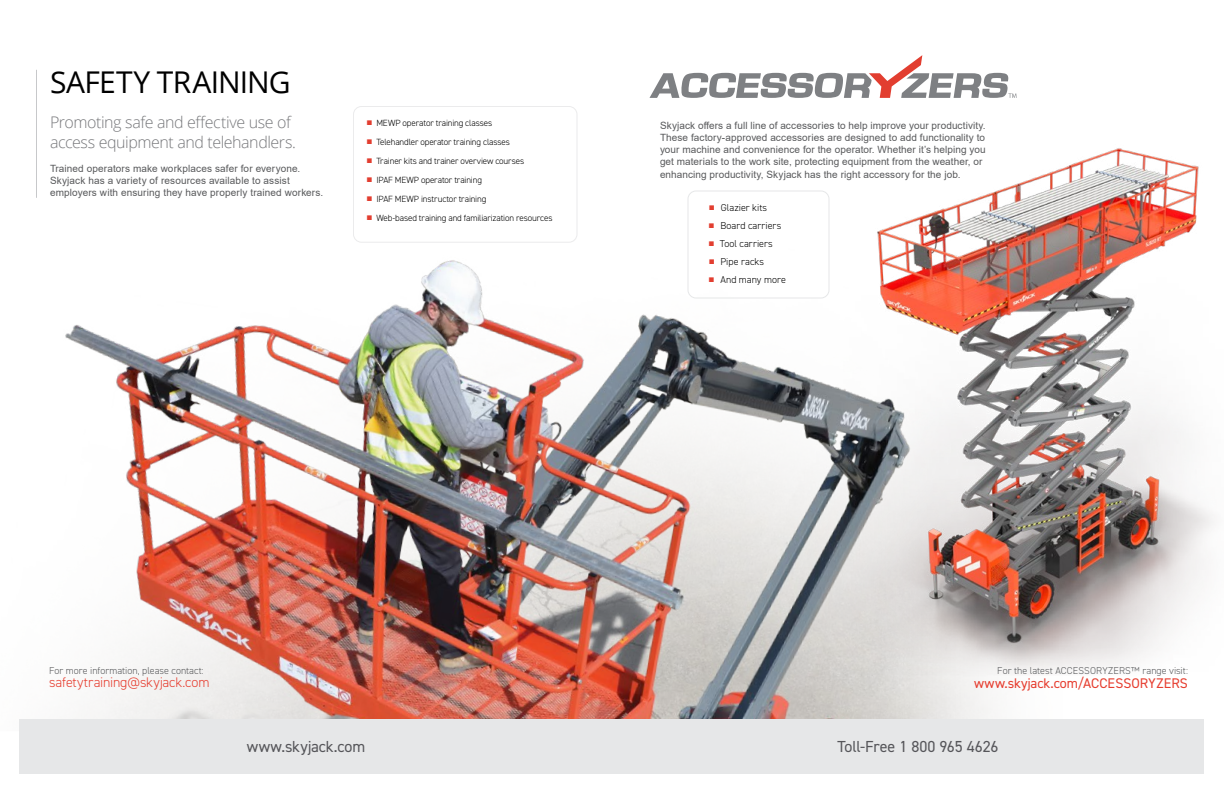
<style>
.page{position:relative;width:1224px;height:792px;background:#fff}
.page>*{position:absolute;margin:0;border:0;box-sizing:border-box;transform-origin:0 0}
.t1{font:30px "Open Sans";letter-spacing:-.015em;color:#000}
.t2{font:300 16px/20px "Open Sans";letter-spacing:-.025em;color:#77787b}
.t3{font:16px "DIN2014";letter-spacing:-.005em;color:#56565a}
.t4{font:14px "DIN2014";color:#e63e30}
.t5{font:300 14px "DIN2014";letter-spacing:-.01em;color:#e63e30}
.t6{font:10px/12px "Arial";letter-spacing:.01em;color:#58595b}
.t7{font:300 10px "DIN2014";letter-spacing:.005em;color:#58595b}
.t8{font:300 10px "DIN2014";color:#000}
.t9{font:300 9px "DIN2014";letter-spacing:-.02em;color:#000}
.s1{font-family:"Arial";font-weight:400;font-size:10px;color:#e23e30}
.s2{font-family:"Arial";font-weight:400;color:#e23e30}
</style>
<div class="page">
<img style="left:19px;top:234px;width:974px;height:497px">
<div style="left:20px;top:719px;width:1184px;height:55px;background:#e6e7e8"></div>
<div style="left:353px;top:106px;width:225px;height:137px;border:1px solid #ebebec;border-radius:8px"></div>
<hr style="left:36px;top:70px;width:1px;height:127px;background:#c7c8ca">
<img style="left:700px;top:148px;width:514px;height:559px">
<div style="left:688px;top:190px;width:142px;height:108px;border:1px solid #e6e7e8;border-radius:8px"></div>
<svg style="left:650px;top:55px;width:367px;height:43px"></svg>
<h1 class="t1" style="left:50px;top:61px;width:242px">SAFETY TRAINING</h1>
<h2 class="t2" style="left:50px;top:112px;width:247px">Promoting safe and effective use of access equipment and telehandlers.</h2>
<p class="t6" style="left:50px;top:163px;width:275px">Trained operators make workplaces safer for everyone.<br>Skyjack has a variety of resources available to assist employers with ensuring they have properly trained workers.</p>
<p class="t9" style="left:366px;top:117px;width:127px"><span class="s1">■</span> MEWP operator training classes</p>
<p class="t9" style="left:366px;top:136px;width:145px"><span class="s1">■</span> Telehandler operator training classes</p>
<p class="t9" style="left:366px;top:155px;width:159px"><span class="s1">■</span> Trainer kits and trainer overview courses</p>
<p class="t9" style="left:366px;top:174px;width:117px"><span class="s1">■</span> IPAF MEWP operator training</p>
<p class="t9" style="left:366px;top:193px;width:121px"><span class="s1">■</span> IPAF MEWP instructor training</p>
<p class="t9" style="left:366px;top:212px;width:188px"><span class="s1">■</span> Web-based training and familiarization resources</p>
<p class="t6" style="left:660px;top:120px;width:327px;text-align:justify">Skyjack offers a full line of accessories to help improve your productivity.<br>These factory-approved accessories are designed to add functionality to your machine and convenience for the operator. Whether it’s helping you get materials to the work site, protecting equipment from the weather, or</p>
<p class="t6" style="left:660px;top:169px;width:302px">enhancing productivity, Skyjack has the right accessory for the job.</p>
<p class="t8" style="left:709px;top:202px;width:60px"><span class="s2">■</span> Glazier kits</p>
<p class="t8" style="left:708px;top:220px;width:74px"><span class="s2">■</span> Board carriers</p>
<p class="t8" style="left:708px;top:238px;width:66px"><span class="s2">■</span> Tool carriers</p>
<p class="t8" style="left:709px;top:256px;width:57px"><span class="s2">■</span> Pipe racks</p>
<p class="t8" style="left:708px;top:274px;width:79px"><span class="s2">■</span> And many more</p>
<p class="t7" style="left:49px;top:664px;width:156px">For more information, please contact:</p>
<h3 class="t5" style="left:49px;top:673px;width:162px">safetytraining@skyjack.com</h3>
<p class="t7" style="left:997px;top:664px;width:192px">For the latest ACCESSORYZERS™ range visit:</p>
<h3 class="t4" style="left:974px;top:674px;width:215px">www.skyjack.com/ACCESSORYZERS</h3>
<h2 class="t3" style="left:247px;top:736px;width:120px">www.skyjack.com</h2>
<h2 class="t3" style="left:838px;top:736px;width:162px">Toll-Free 1 800 965 4626</h2>
</div>
